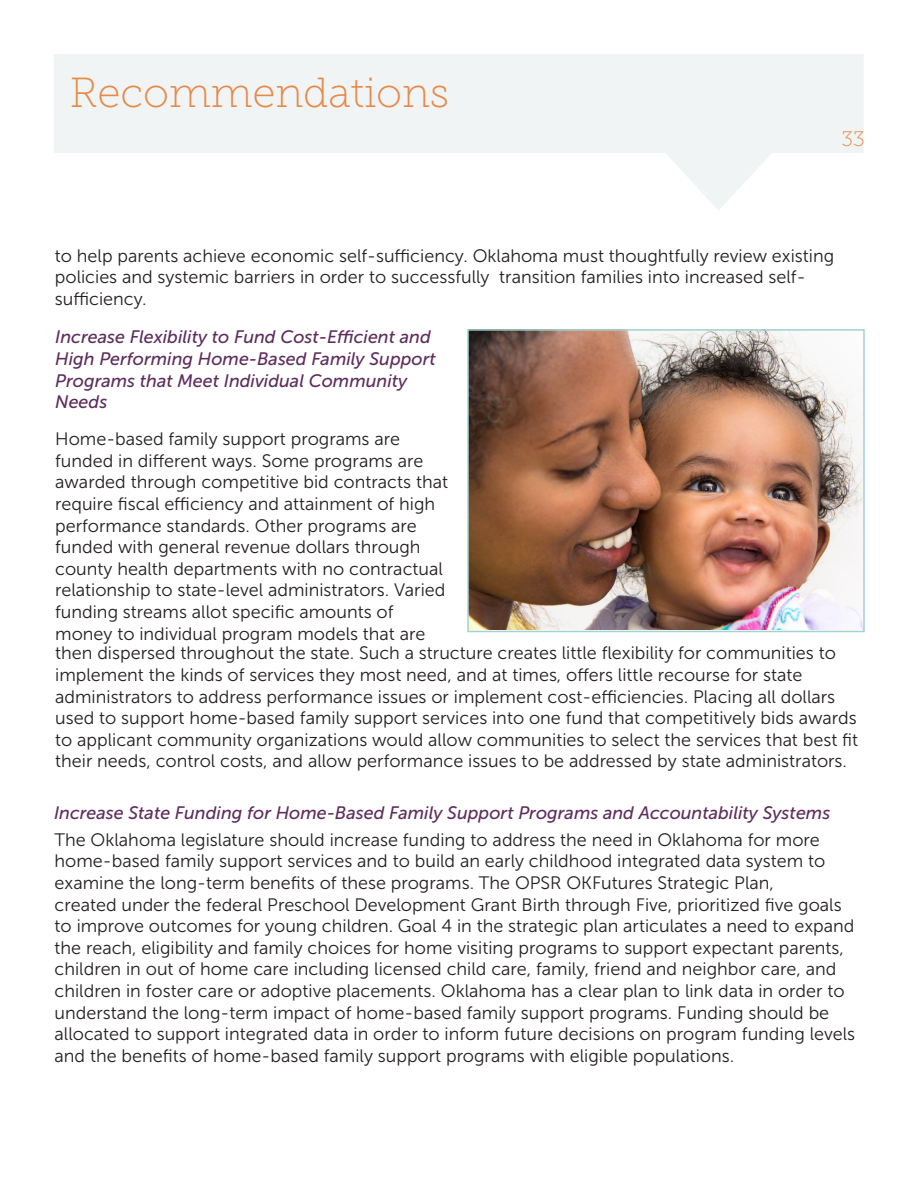
<style>
.page{position:relative;width:918px;height:1188px;background:#fff}
.page>*{position:absolute;margin:0;border:0;box-sizing:border-box;transform-origin:0 0}
.t1{font:42px "Museo Slab 100";color:#e68a48}
.t2{font:21px "Museo Slab 100";color:#e68a48}
.t3{font:18px/21.6px "Museo Sans 300";color:#231f20}
.t4{font:italic 18px/21.6px "Museo Sans 500";color:#5e2d5d}
</style>
<div class="page">
<img style="left:470px;top:332px;width:392px;height:297px">
<div style="left:467px;top:329px;width:398px;height:303px;border:2px solid #a1d3d3"></div>
<div style="left:54px;top:54px;width:810px;height:99px;background:#f1f4f5"></div>
<svg style="left:662px;top:151px;width:111px;height:59px"></svg>
<p class="t1" style="left:70px;top:70px;width:381px">Recommendations</p>
<p class="t2" style="left:842px;top:127px;width:25px">33</p>
<p class="t3" style="left:55px;top:245px;width:781px">to help parents achieve economic self-sufficiency. Oklahoma must thoughtfully review existing policies and systemic barriers in order to successfully transition families into increased self-</p>
<p class="t3" style="left:55px;top:288px;width:93px">sufficiency.</p>
<p class="t4" style="left:55px;top:326px;width:382px">Increase Flexibility to Fund Cost-Efficient and High Performing Home-Based Family Support Programs that Meet Individual Community Needs</p>
<p class="t3" style="left:55px;top:428px;width:394px">Home-based family support programs are funded in different ways. Some programs are awarded through competitive bid contracts that require fiscal efficiency and attainment of high performance standards. Other programs are funded with general revenue dollars through county health departments with no contractual relationship to state-level administrators. Varied funding streams allot specific amounts of</p>
<p class="t3" style="left:55px;top:623px;width:372px">money to individual program models that are</p>
<p class="t3" style="left:55px;top:643px;width:782px">then dispersed throughout the state. Such a structure creates little flexibility for communities to implement the kinds of services they most need, and at times, offers little recourse for state</p>
<p class="t3" style="left:55px;top:686px;width:805px">administrators to address performance issues or implement cost-efficiencies. Placing all dollars used to support home-based family support services into one fund that competitively bids awards to applicant community organizations would allow communities to select the services that best fit their needs, control costs, and allow performance issues to be addressed by state administrators.</p>
<p class="t4" style="left:54px;top:802px;width:778px">Increase State Funding for Home-Based Family Support Programs and Accountability Systems</p>
<p class="t3" style="left:55px;top:829px;width:772px">The Oklahoma legislature should increase funding to address the need in Oklahoma for more home-based family support services and to build an early childhood integrated data system to</p>
<p class="t3" style="left:55px;top:872px;width:721px">examine the long-term benefits of these programs. The OPSR OKFutures Strategic Plan,</p>
<p class="t3" style="left:55px;top:894px;width:802px">created under the federal Preschool Development Grant Birth through Five, prioritized five goals to improve outcomes for young children. Goal 4 in the strategic plan articulates a need to expand the reach, eligibility and family choices for home visiting programs to support expectant parents, children in out of home care including licensed child care, family, friend and neighbor care, and children in foster care or adoptive placements. Oklahoma has a clear plan to link data in order to understand the long-term impact of home-based family support programs. Funding should be allocated to support integrated data in order to inform future decisions on program funding levels and the benefits of home-based family support programs with eligible populations.</p>
</div>
